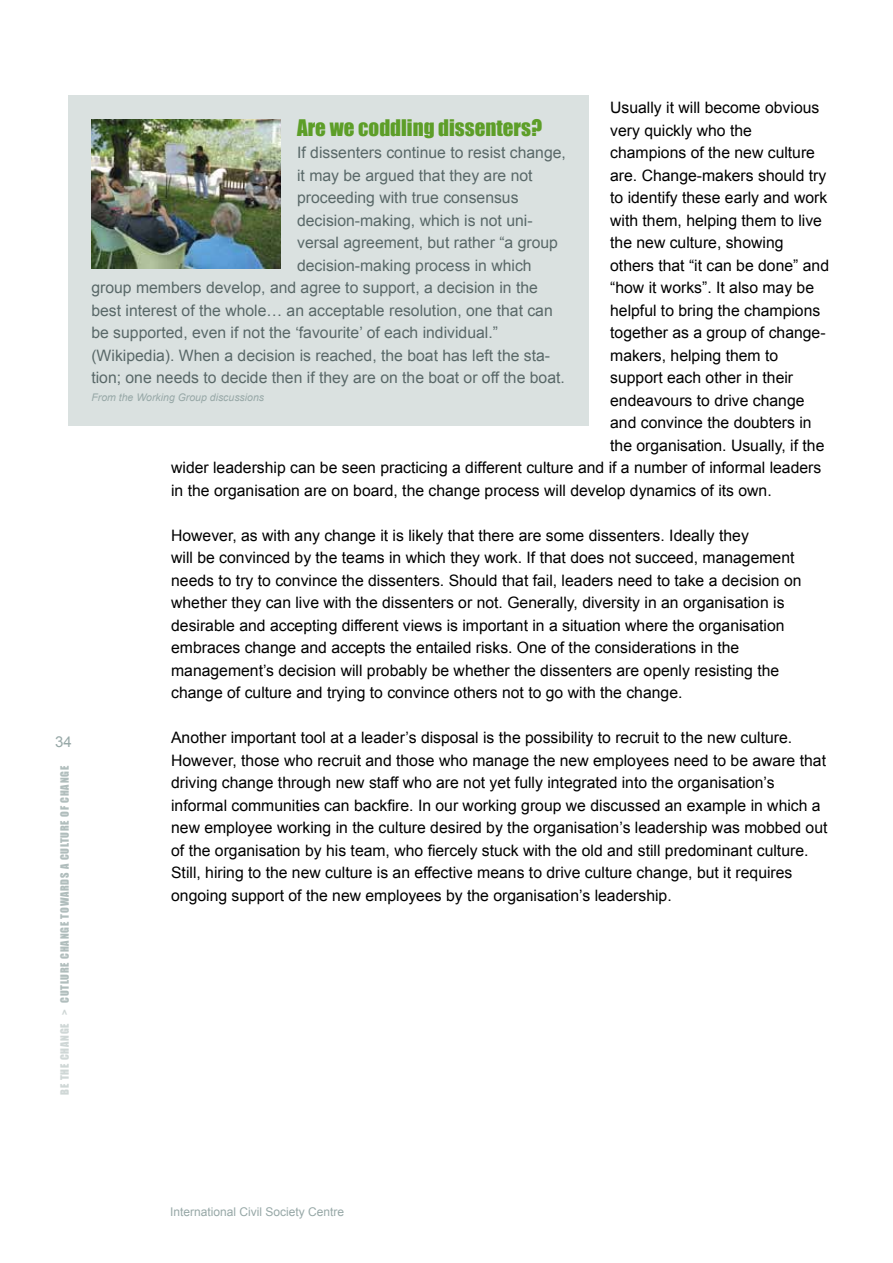
<style>
.page{position:relative;width:893px;height:1263px;background:#fff}
.page>*{position:absolute;margin:0;border:0;box-sizing:border-box;transform-origin:0 0}
.t1{font:21px "Impact";color:#5d9e28}
.t2{font:15.75px/22.5px "Arial";color:#000}
.t3{font:15.75px "Arial";color:#596868}
.t4{font:15px "Arial";color:#97a8a7}
.t5{font:12px "Arial";color:#97a8a7}
.t6{font:10.5px "Impact";letter-spacing:.075em;color:#b0bdbc}
.t7{font:italic 10.5px "Arial";color:#97a8a7}
.s1{color:#cfd7d6}
</style>
<div class="page">
<div style="left:68px;top:96px;width:521px;height:330px;background:#dae1e0"></div>
<img style="left:91px;top:119px;width:189px;height:150px">
<p class="t4" style="left:55px;top:732px;width:18px">34</p>
<p class="t6" style="left:57px;top:1094px;width:330px;rotate:-90deg"><span class="s1">BE THE CHANGE &gt;</span> CUTLURE CHANGE TOWARDS A CULTURE OF CHANGE</p>
<p class="t2" style="left:610px;top:96px;width:211px">Usually it will become obvious</p>
<p class="t2" style="left:610px;top:119px;width:143px">very quickly who the</p>
<p class="t2" style="left:610px;top:141px;width:206px">champions of the new culture</p>
<p class="t2" style="left:610px;top:164px;width:218px">are. Change-makers should try</p>
<p class="t2" style="left:610px;top:186px;width:219px">to identify these early and work</p>
<p class="t2" style="left:610px;top:209px;width:213px">with them, helping them to live</p>
<p class="t2" style="left:610px;top:231px;width:175px">the new culture, showing</p>
<p class="t2" style="left:610px;top:254px;width:220px">others that “it can be done” and</p>
<p class="t2" style="left:610px;top:276px;width:205px">“how it works”. It also may be</p>
<p class="t2" style="left:610px;top:299px;width:212px">helpful to bring the champions</p>
<p class="t2" style="left:610px;top:321px;width:217px">together as a group of change-</p>
<p class="t2" style="left:610px;top:344px;width:170px">makers, helping them to</p>
<p class="t2" style="left:610px;top:366px;width:184px">support each other in their</p>
<p class="t2" style="left:610px;top:389px;width:196px">endeavours to drive change</p>
<p class="t2" style="left:610px;top:412px;width:203px">and convince the doubters in</p>
<p class="t2" style="left:610px;top:434px;width:216px">the organisation. Usually, if the</p>
<p class="t2" style="left:171px;top:457px;width:652px">wider leadership can be seen practicing a different culture and if a number of informal leaders</p>
<p class="t2" style="left:171px;top:479px;width:602px">in the organisation are on board, the change process will develop dynamics of its own.</p>
<p class="t2" style="left:171px;top:524px;width:632px">However, as with any change it is likely that there are some dissenters. Ideally they<br>will be convinced by the teams in which they work. If that does not succeed, management needs to try to convince the dissenters. Should that fail, leaders need to take a decision on whether they can live with the dissenters or not. Generally, diversity in an organisation is desirable and accepting different views is important in a situation where the organisation embraces change and accepts the entailed risks. One of the considerations in the management’s decision will probably be whether the dissenters are openly resisting the change of culture and trying to convince others not to go with the change.</p>
<p class="t2" style="left:171px;top:727px;width:658px">Another important tool at a leader’s disposal is the possibility to recruit to the new culture.<br>However, those who recruit and those who manage the new employees need to be aware that driving change through new staff who are not yet fully integrated into the organisation’s informal communities can backfire. In our working group we discussed an example in which a new employee working in the culture desired by the organisation’s leadership was mobbed out of the organisation by his team, who fiercely stuck with the old and still predominant culture.<br>Still, hiring to the new culture is an effective means to drive culture change, but it requires ongoing support of the new employees by the organisation’s leadership.</p>
<h1 class="t1" style="left:297px;top:111px;width:246px">Are we coddling dissenters?</h1>
<p class="t3" style="left:297px;top:142px;width:270px">If dissenters continue to resist change,</p>
<p class="t3" style="left:297px;top:165px;width:237px">it may be argued that they are not</p>
<p class="t3" style="left:297px;top:187px;width:223px">proceeding with true consensus</p>
<p class="t3" style="left:297px;top:210px;width:237px">decision-making, which is not uni-</p>
<p class="t3" style="left:297px;top:232px;width:262px">versal agreement, but rather “a group</p>
<p class="t3" style="left:297px;top:255px;width:236px">decision-making process in which</p>
<p class="t3" style="left:91px;top:277px;width:448px">group members develop, and agree to support, a decision in the</p>
<p class="t3" style="left:91px;top:300px;width:463px">best interest of the whole… an acceptable resolution, one that can</p>
<p class="t3" style="left:91px;top:322px;width:408px">be supported, even if not the ‘favourite’ of each individual.”</p>
<p class="t3" style="left:91px;top:345px;width:460px">(Wikipedia). When a decision is reached, the boat has left the sta-</p>
<p class="t3" style="left:91px;top:367px;width:475px">tion; one needs to decide then if they are on the boat or off the boat.</p>
<p class="t7" style="left:91px;top:391px;width:174px">From the Working Group discussions</p>
<p class="t5" style="left:170px;top:1203px;width:176px">International Civil Society Centre</p>
</div>
